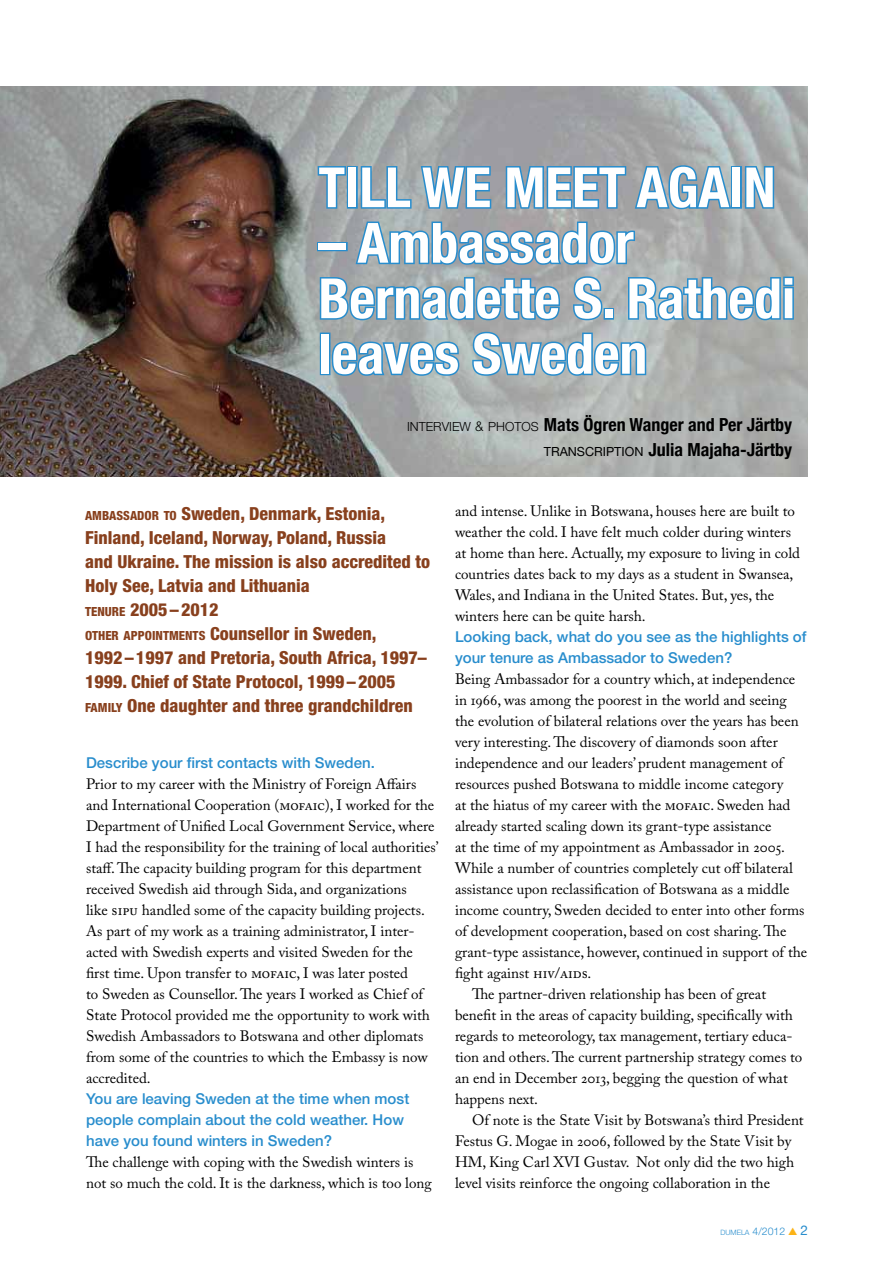
<style>
.page{position:relative;width:893px;height:1263px;background:#fff}
.page>*{position:absolute;margin:0;border:0;box-sizing:border-box;transform-origin:0 0}
.t1{font:700 condensed 55.5px/55.5px "Helvetica Neue";color:#fff}
.t2{font:800 condensed 18px/24px "Helvetica Neue";color:#88401d}
.t3{font:700 condensed 18px/25px "Helvetica Neue";color:#000;text-align:right}
.t4{font:15px/21px "Adobe Caslon Pro";color:#000}
.t5{font:500 15px/21px "Helvetica Neue";color:#288dcd}
.t6{font:300 7.35px "Helvetica Neue";color:#288dcd}
.s1{font-weight:300;font-stretch:normal;font-size:12.6px}
.s2{font-weight:300;font-stretch:normal;font-size:13.5px}
.s3{font-weight:400;font-stretch:normal;font-size:12.6px}
.s4{font-size:12.6px}
.s5{font-size:10.5px}
.s6{color:#fcb316}
.s7{font-weight:400;font-size:13.5px}
</style>
<div class="page">
<img style="left:0;top:86px;width:808px;height:390px">
<svg style="left:316px;top:165px;width:31px;height:45px"></svg>
<div style="left:347px;top:166px;width:11px;height:43px;border:3px solid #288dcd"></div>
<svg style="left:359px;top:165px;width:54px;height:45px"></svg>
<svg style="left:419px;top:164px;width:74px;height:46px"></svg>
<svg style="left:504px;top:163px;width:229px;height:48px"></svg>
<div style="left:731px;top:166px;width:11px;height:43px;border:3px solid #288dcd"></div>
<svg style="left:743px;top:165px;width:33px;height:45px"></svg>
<div style="left:317px;top:242px;width:31px;height:9px;border:3px solid #288dcd"></div>
<svg style="left:354px;top:219px;width:282px;height:48px"></svg>
<svg style="left:318px;top:274px;width:477px;height:203px"></svg>
<h1 class="t1" style="left:318px;top:156px;width:458px">Till we meet again</h1>
<h1 class="t1" style="left:318px;top:211px;width:478px">– Ambassador<br>Bernadette S. Rathedi leaves Sweden</h1>
<p class="t3" style="left:407px;top:411px;width:386px"><span class="s1">INTERVIEW</span> <span class="s2">&amp;</span> <span class="s1">PHOTOS</span> Mats Ögren Wanger and Per Järtby<br><span class="s3">TRANSCRIPTION</span> Julia Majaha-Järtby</p>
<p class="t2" style="left:85px;top:501px;width:347px"><span class="s4">AMBASSADOR TO</span> Sweden, Denmark, Estonia, Finland, Iceland, Norway, Poland, Russia<br>and Ukraine. The mission is also accredited to Holy See, Latvia and Lithuania<br><span class="s4">TENURE</span> 2005–2012<br><span class="s4">OTHER APPOINTMENTS</span> Counsellor in Sweden, 1992–1997 and Pretoria, South Africa, 1997– 1999. Chief of State Protocol, 1999–2005<br><span class="s4">FAMILY</span> One daughter and three grandchildren</p>
<p class="t4" style="left:455px;top:500px;width:347px">and intense. Unlike in Botswana, houses here are built to weather the cold. I have felt much colder during winters at home than here. Actually, my exposure to living in cold countries dates back to my days as a student in Swansea, Wales, and Indiana in the United States. But, yes, the winters here can be quite harsh.</p>
<p class="t5" style="left:455px;top:626px;width:353px">Looking back, what do you see as the highlights of your tenure as Ambassador to Sweden?</p>
<p class="t4" style="left:455px;top:668px;width:342px">Being Ambassador for a country which, at independence</p>
<p class="t4" style="left:455px;top:689px;width:333px">in 1966, was among the poorest in the world and seeing</p>
<p class="t4" style="left:455px;top:710px;width:345px">the evolution of bilateral relations over the years has been</p>
<p class="t4" style="left:455px;top:731px;width:324px">very interesting. The discovery of diamonds soon after</p>
<p class="t4" style="left:455px;top:752px;width:332px">independence and our leaders’ prudent management of</p>
<p class="t4" style="left:455px;top:773px;width:330px">resources pushed Botswana to middle income category</p>
<p class="t4" style="left:455px;top:794px;width:337px">at the hiatus of my career with the mofaic. Sweden had</p>
<p class="t4" style="left:455px;top:815px;width:318px">already started scaling down its grant-type assistance</p>
<p class="t4" style="left:455px;top:836px;width:331px">at the time of my appointment as Ambassador in 2005.</p>
<p class="t4" style="left:455px;top:857px;width:339px">While a number of countries completely cut off bilateral</p>
<p class="t4" style="left:455px;top:878px;width:336px">assistance upon reclassification of Botswana as a middle</p>
<p class="t4" style="left:455px;top:899px;width:351px">income country, Sweden decided to enter into other forms</p>
<p class="t4" style="left:455px;top:920px;width:333px">of development cooperation, based on cost sharing. The</p>
<p class="t4" style="left:455px;top:941px;width:354px">grant-type assistance, however, continued in support of the</p>
<p class="t4" style="left:455px;top:962px;width:138px">fight against hiv/aids.</p>
<p class="t4" style="left:472px;top:983px;width:296px">The partner-driven relationship has been of great</p>
<p class="t4" style="left:455px;top:1004px;width:339px">benefit in the areas of capacity building, specifically with</p>
<p class="t4" style="left:455px;top:1025px;width:339px">regards to meteorology, tax management, tertiary educa-</p>
<p class="t4" style="left:455px;top:1046px;width:349px">tion and others. The current partnership strategy comes to</p>
<p class="t4" style="left:455px;top:1067px;width:334px">an end in December 2013, begging the question of what</p>
<p class="t4" style="left:455px;top:1088px;width:84px">happens next.</p>
<p class="t4" style="left:472px;top:1109px;width:333px">Of note is the State Visit by Botswana’s third President</p>
<p class="t4" style="left:455px;top:1130px;width:338px">Festus G. Mogae in 2006, followed by the State Visit by</p>
<p class="t4" style="left:455px;top:1151px;width:341px">HM, King Carl XVI Gustav. Not only did the two high</p>
<p class="t4" style="left:455px;top:1172px;width:317px">level visits reinforce the ongoing collaboration in the</p>
<p class="t5" style="left:86px;top:752px;width:290px">Describe your first contacts with Sweden.</p>
<p class="t4" style="left:86px;top:773px;width:354px">Prior to my career with the Ministry of Foreign Affairs and International Cooperation (mofaic), I worked for the Department of Unified Local Government Service, where I had the responsibility for the training of local authorities’ staff. The capacity building program for this department received Swedish aid through Sida, and organizations<br>like sipu handled some of the capacity building projects.<br>As part of my work as a training administrator, I inter&shy;acted with Swedish experts and visited Sweden for the first time. Upon transfer to mofaic, I was later posted<br>to Sweden as Counsellor. The years I worked as Chief of State Protocol provided me the opportunity to work with Swedish Ambassadors to Botswana and other diplomats from some of the countries to which the Embassy is now accredited.</p>
<p class="t5" style="left:86px;top:1088px;width:325px">You are leaving Sweden at the time when most people complain about the cold weather. How have you found winters in Sweden?</p>
<p class="t4" style="left:86px;top:1151px;width:347px">The challenge with coping with the Swedish winters is not so much the cold. It is the darkness, which is too long</p>
<p class="t6" style="left:720px;top:1227px;width:89px">DUMELA <span class="s5">4/2012</span> <span class="s6">▲</span> <span class="s7">2</span></p>
</div>
